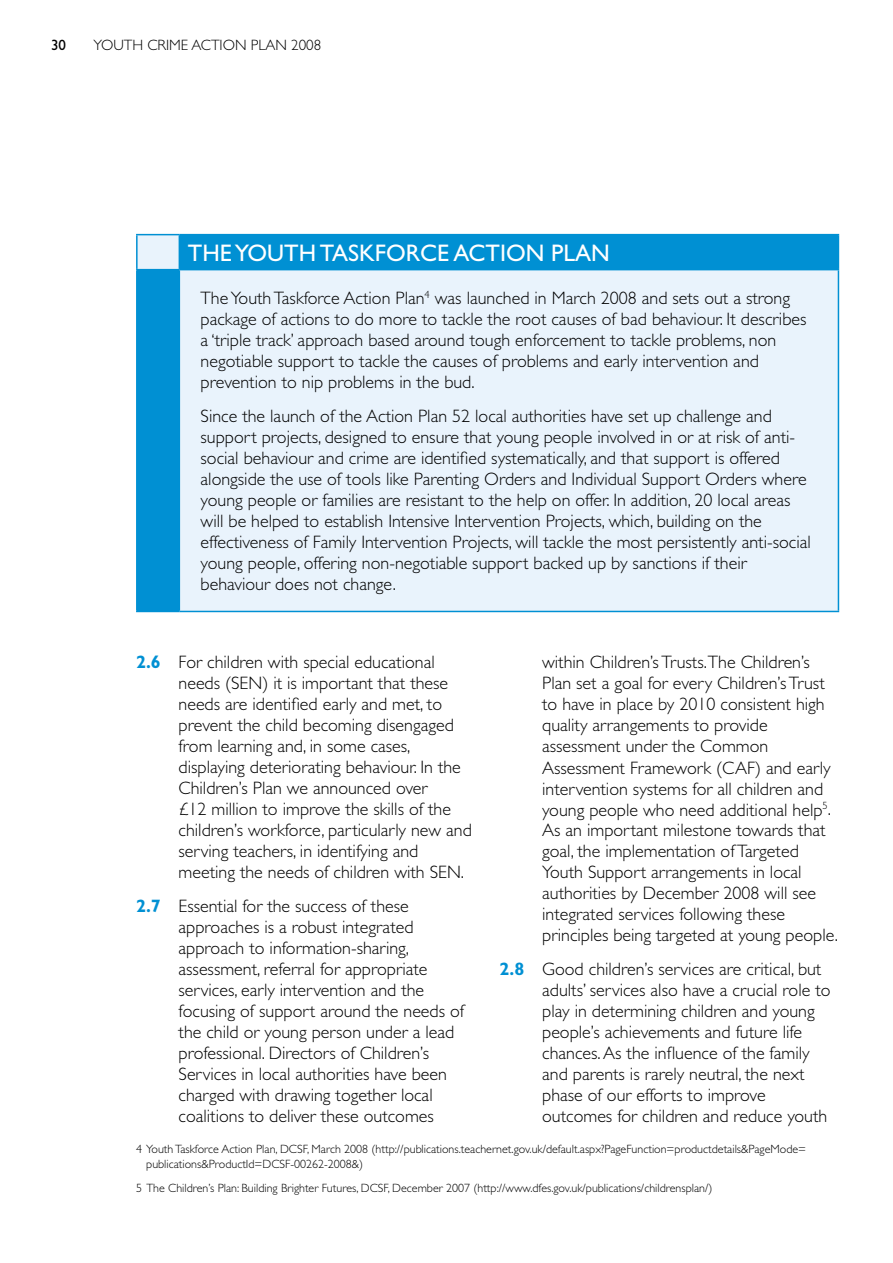
<style>
.page{position:relative;width:893px;height:1263px;background:#fff}
.page>*{position:absolute;margin:0;border:0;box-sizing:border-box;transform-origin:0 0}
.t1{font:24px "Gill Sans";color:#fff}
.t2{font:300 18px/21px "Gill Sans";color:#000}
.t3{font:300 15px "Gill Sans";color:#000}
.t4{font:15px "Gill Sans";color:#000}
.t5{font:300 12px/15px "Gill Sans";color:#000}
.s1{font-weight:700;color:#0090d3}
</style>
<div class="page">
<svg style="left:138px;top:235px;width:700px;height:376px;background:#c7e4f6"></svg>
<hr style="left:136px;top:270px;width:2px;height:341px;background:#0090d3">
<hr style="left:136px;top:611px;width:43px;height:1px;background:#0090d3">
<hr style="left:179px;top:270px;width:1px;height:341px;background:#0090d3">
<hr style="left:838px;top:270px;width:1px;height:341px;background:#0090d3">
<hr style="left:179px;top:611px;width:660px;height:1px;background:#0090d3">
<hr style="left:136px;top:235px;width:2px;height:34px;background:#0090d3">
<hr style="left:136px;top:234px;width:43px;height:1px;background:#0090d3">
<hr style="left:136px;top:269px;width:43px;height:1px;background:#0090d3">
<hr style="left:179px;top:234px;width:660px;height:1px;background:#0090d3">
<hr style="left:179px;top:235px;width:1px;height:34px;background:#0090d3">
<hr style="left:838px;top:235px;width:1px;height:34px;background:#0090d3">
<hr style="left:179px;top:269px;width:660px;height:1px;background:#0090d3">
<p class="t4" style="left:51px;top:36px;width:16px">30</p>
<p class="t3" style="left:94px;top:36px;width:63px">Youth CRim</p>
<p class="t3" style="left:181px;top:36px;width:142px">e Acti on Plan 2008</p>
<p class="t1" style="left:188px;top:239px;width:424px">THE YOUTH TASKFORCE ACTION PLAN</p>
<p class="t2" style="left:201px;top:288px;width:607px">The Youth Taskforce Action Plan<sup>4</sup> was launched in March 2008 and sets out a strong package of actions to do more to tackle the root causes of bad behaviour. It describes a ‘triple track’ approach based around tough enforcement to tackle problems, non negotiable support to tackle the causes of problems and early intervention and prevention to nip problems in the bud.</p>
<p class="t2" style="left:201px;top:406px;width:612px">Since the launch of the Action Plan 52 local authorities have set up challenge and support projects, designed to ensure that young people involved in or at risk of anti&shy;social behaviour and crime are identified systematically, and that support is offered alongside the use of tools like Parenting Orders and Individual Support Orders where young people or families are resistant to the help on offer. In addition, 20 local areas will be helped to establish Intensive Intervention Projects, which, building on the effectiveness of Family Intervention Projects, will tackle the most persistently anti-social young people, offering non-negotiable support backed up by sanctions if their behaviour does not change.</p>
<p class="t2" style="left:179px;top:652px;width:295px;text-indent:-43px"><span class="s1">2.6</span> For children with special educational needs (SEN) it is important that these needs are identified early and met, to prevent the child becoming disengaged from learning and, in some cases, displaying deteriorating behaviour. In the Children’s Plan we announced over<br>£12 million to improve the skills of the children’s workforce, particularly new and serving teachers, in identifying and meeting the needs of children with SEN.</p>
<p class="t2" style="left:179px;top:896px;width:287px;text-indent:-43px"><span class="s1">2.7</span> Essential for the success of these approaches is a robust integrated approach to information-sharing, assessment, referral for appropriate services, early intervention and the focusing of support around the needs of the child or young person under a lead professional. Directors of Children’s Services in local authorities have been charged with drawing together local coalitions to deliver these outcomes</p>
<p class="t5" style="left:146px;top:1142px;width:661px;text-indent:-10px">4 Youth Taskforce Action Plan, DCSF, March 2008 (http://publications.teachernet.gov.uk/default.aspx?PageFunction=productdetails&amp;PageMode= publications&amp;ProductId=DCSF-00262-2008&amp;)</p>
<p class="t5" style="left:136px;top:1180px;width:578px">5 The Children’s Plan: Building Brighter Futures, DCSF, December 2007 (http://www.dfes.gov.uk/publications/childrensplan/)</p>
<p class="t2" style="left:542px;top:652px;width:297px">within Children’s Trusts.The Children’s Plan set a goal for every Children’s Trust to have in place by 2010 consistent high quality arrangements to provide assessment under the Common Assessment Framework (CAF) and early intervention systems for all children and young people who need additional help<sup>5</sup>.<br>As an important milestone towards that goal, the implementation of Targeted Youth Support arrangements in local authorities by December 2008 will see integrated services following these principles being targeted at young people.</p>
<p class="t2" style="left:542px;top:959px;width:290px;text-indent:-43px"><span class="s1">2.8</span> Good children’s services are critical, but adults’ services also have a crucial role to play in determining children and young people’s achievements and future life chances. As the influence of the family and parents is rarely neutral, the next phase of our efforts to improve outcomes for children and reduce youth</p>
</div>
